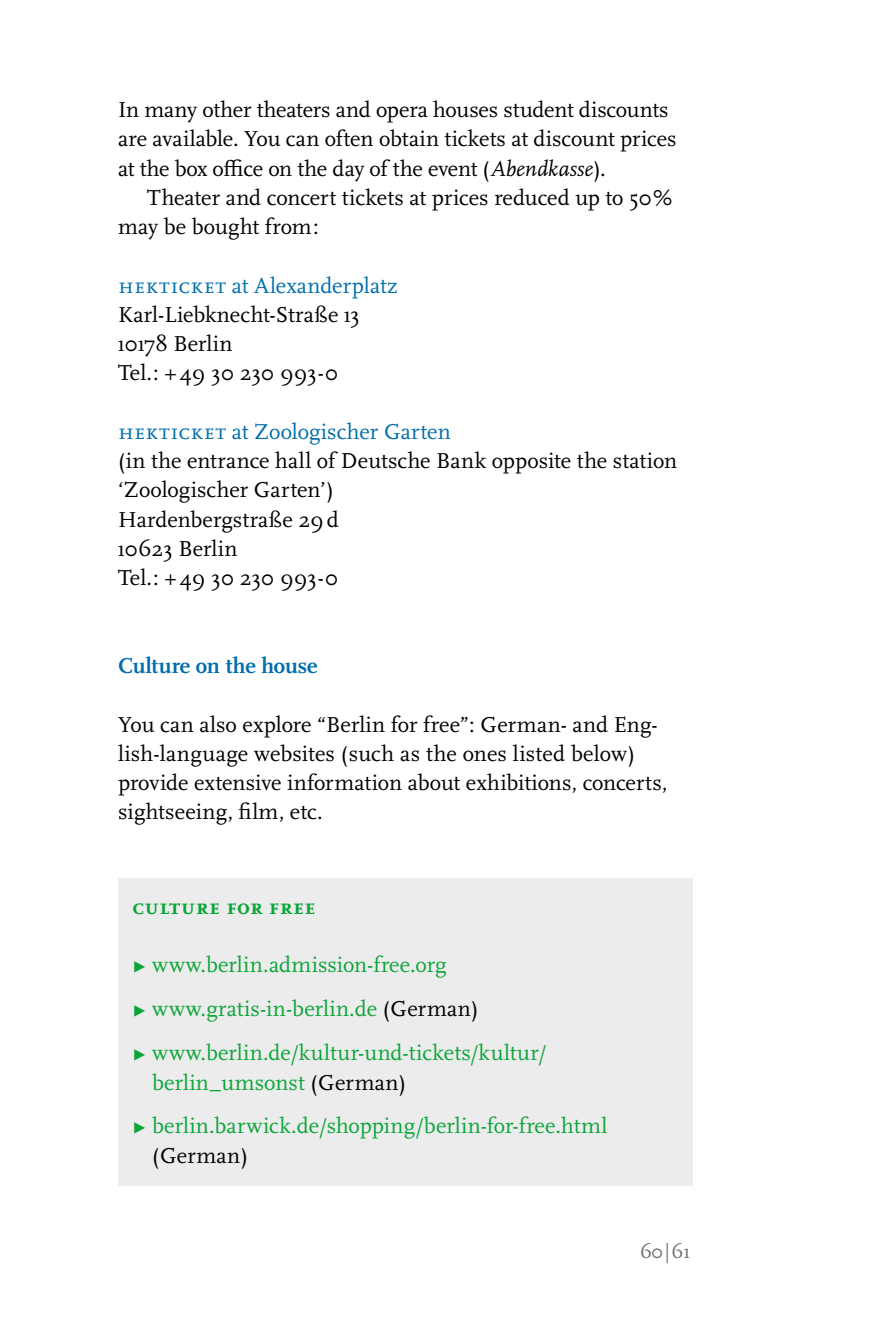
<style>
.page{position:relative;width:893px;height:1340px;background:#fff}
.page>*{position:absolute;margin:0;border:0;box-sizing:border-box;transform-origin:0 0}
.t1{font:22.5px/29.2px "Scala Pro";letter-spacing:.005em;color:#000}
.t2{font:22.5px/43.9px "Scala Pro";letter-spacing:.015em;color:#0aa537}
.t3{font:22.5px "Scala Pro";letter-spacing:.02em;color:#006eab}
.t4{font:700 22.5px "Scala Pro";color:#006eab}
.t5{font:700 22.5px "Scala Pro";letter-spacing:.03em;color:#0aa537}
.t6{font:20.25px "Scala Pro";color:#6f6f6e}
.s1{font-style:italic}
.s2{color:#000}
</style>
<div class="page">
<div style="left:118px;top:878px;width:574px;height:307px;background:#ececed"></div>
<p class="t1" style="left:118px;top:95px;width:560px">In many other theaters and opera houses student discounts are available. You can often obtain tickets at discount prices at the box office on the day of the event (<span class="s1">Abendkasse</span>).</p>
<p class="t1" style="left:118px;top:183px;width:556px;text-indent:29px">Theater and concert tickets at prices reduced up to 50% may be bought from:</p>
<p class="t3" style="left:118px;top:272px;width:14px">HEK</p>
<p class="t3" style="left:159px;top:272px;width:240px">TICKE T at Alexanderplatz</p>
<p class="t1" style="left:118px;top:300px;width:243px">Karl-Liebknecht-Straße 13<br>10178 Berlin<br>Tel.: +49 30 230 993-0</p>
<p class="t3" style="left:118px;top:418px;width:14px">HEK</p>
<p class="t3" style="left:159px;top:418px;width:293px">TICKE T at Zoologischer Garten</p>
<p class="t1" style="left:118px;top:446px;width:561px">(in the entrance hall of Deutsche Bank opposite the station ‘Zoologischer Garten’)<br>Hardenbergstraße 29d<br>10623 Berlin<br>Tel.: +49 30 230 993-0</p>
<p class="t4" style="left:118px;top:652px;width:201px">Culture on the house</p>
<p class="t1" style="left:118px;top:709px;width:551px">You can also explore “Berlin for free”: German- and Eng&shy;lish-language websites (such as the ones listed below) provide extensive information about exhibitions, concerts, sightseeing, film, etc.</p>
<p class="t5" style="left:133px;top:893px;width:184px">Culture for free</p>
<p class="t2" style="left:133px;top:943px;width:416px">▶ www.berlin.admission-free.org<br>▶ www.gratis-in-berlin.de <span class="s2">(German)<br></span>▶ www.berlin.de/kultur-und-tickets/kultur/</p>
<p class="t2" style="left:133px;top:1060px;width:476px;text-indent:20px">berlin_umsonst <span class="s2">(German)<br></span>▶ berlin.barwick.de/shopping/berlin-for-free.html</p>
<p class="t1" style="left:152px;top:1140px;width:97px">(German)</p>
<p class="t6" style="left:641px;top:1239px;width:52px">60|61</p>
</div>
